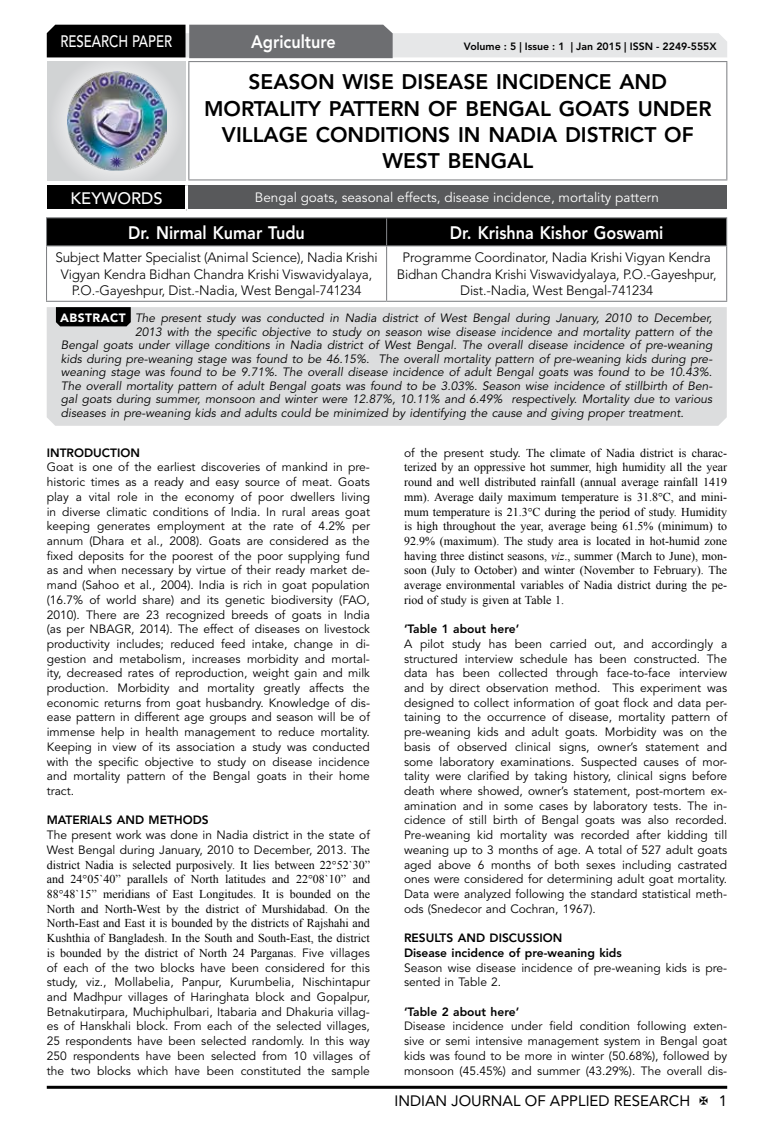
<style>
.page{position:relative;width:774px;height:1136px;background:#fff}
.page>*{position:absolute;margin:0;border:0;box-sizing:border-box;transform-origin:0 0}
.t1{font:800 21px/26.2px "Avenir LT Std";color:#000;text-align:center}
.t2{font:800 18px "Avenir LT Std";color:#fff;scale:.9 1}
.t3{font:500 16.5px "Avenir LT Std";color:#fff;scale:.8 1}
.t4{font:500 16.5px "Avenir LT Std";color:#fff}
.t5{font:15px "Avenir LT Std";color:#000}
.t6{font:300 13.5px/16.2px "Avenir LT Std";letter-spacing:-.01em;color:#000;text-align:center}
.t7{font:13.5px "Avenir LT Std";color:#fff}
.t8{font:12px/14.7px "Avenir LT Std";color:#000;text-align:justify}
.t9{font:12px/14.7px "Times New Roman";color:#000;text-align:justify}
.t10{font:italic 12px "Avenir LT Std";color:#000}
.t11{font:800 12px/14.7px "Avenir LT Std";color:#000}
.t12{font:800 10.5px "Avenir LT Std";color:#000}
.s1{font-weight:900;font-style:normal;color:#fff}
.s2{font-family:"Times New Roman"}
.s3{font-family:"Avenir LT Std"}
.s4{font-style:italic}
</style>
<div class="page">
<hr style="left:47px;top:1085px;width:680px;height:3px;background:#000">
<div style="left:48px;top:62px;width:137px;height:118px;background:linear-gradient(to right,#d9dadb,#d9dadb)"></div>
<img style="left:68px;top:71px;width:99px;height:100px">
<svg style="left:47px;top:25px;width:680px;height:33px;background:#979899"></svg>
<hr style="left:188px;top:61px;width:539px;height:1px;background:#808285">
<hr style="left:188px;top:62px;width:1px;height:117px;background:#808285">
<hr style="left:726px;top:62px;width:1px;height:117px;background:#808285">
<hr style="left:188px;top:179px;width:539px;height:1px;background:#808285">
<hr style="left:46px;top:217px;width:341px;height:1px;background:#808285">
<hr style="left:387px;top:217px;width:340px;height:1px;background:#808285">
<div style="left:46px;top:218px;width:681px;height:27px;background:#000"></div>
<hr style="left:46px;top:245px;width:341px;height:1px;background:#808285">
<hr style="left:46px;top:246px;width:1px;height:55px;background:#808285">
<hr style="left:387px;top:245px;width:340px;height:1px;background:#808285">
<hr style="left:386px;top:246px;width:1px;height:55px;background:#808285">
<hr style="left:726px;top:246px;width:1px;height:55px;background:#808285">
<hr style="left:46px;top:301px;width:341px;height:1px;background:#808285">
<hr style="left:387px;top:301px;width:340px;height:1px;background:#808285">
<div style="left:47px;top:185px;width:139px;height:25px;background:#000"></div>
<div style="left:186px;top:185px;width:541px;height:25px;background:#58595b"></div>
<hr style="left:185px;top:185px;width:3px;height:24px;background:#fff">
<hr style="left:47px;top:209px;width:139px;height:3px;background:#fff">
<hr style="left:186px;top:209px;width:541px;height:3px;background:#fff">
<div style="left:47px;top:307px;width:680px;height:119px;background:#dcddde"></div>
<svg style="left:56px;top:307px;width:75px;height:19px"></svg>
<h3 class="t3" style="left:60px;top:32px;width:139px">RESEARCH PAPER</h3>
<h2 class="t2" style="left:251px;top:31px;width:96px">Agriculture</h2>
<p class="t12" style="left:464px;top:41px;width:254px">Volume : 5 | Issue : 1 | Jan 2015 | ISSN - 2249-555X</p>
<h1 class="t1" style="left:204px;top:69px;width:509px">SEASON WISE DISEASE INCIDENCE AND<br>MORTALITY PATTERN OF BENGAL GOATS UNDER<br>VILLAGE CONDITIONS IN NADIA DISTRICT OF<br>WEST BENGAL</h1>
<h3 class="t4" style="left:71px;top:189px;width:94px">KEYWORDS</h3>
<p class="t7" style="left:255px;top:189px;width:405px">Bengal goats, seasonal effects, disease incidence, mortality pattern</p>
<h2 class="t2" style="left:128px;top:222px;width:198px">Dr. Nirmal Kumar Tudu</h2>
<h2 class="t2" style="left:450px;top:222px;width:239px">Dr. Krishna Kishor Goswami</h2>
<p class="t6" style="left:55px;top:250px;width:324px">Subject Matter Specialist (Animal Science), Nadia Krishi<br>Vigyan Kendra Bidhan Chandra Krishi Viswavidyalaya,<br>P.O.-Gayeshpur, Dist.-Nadia, West Bengal-741234</p>
<p class="t6" style="left:397px;top:250px;width:321px">Programme Coordinator, Nadia Krishi Vigyan Kendra<br>Bidhan Chandra Krishi Viswavidyalaya, P.O.-Gayeshpur,<br>Dist.-Nadia, West Bengal-741234</p>
<p class="t10" style="left:60px;top:311px;width:654px"><span class="s1">ABSTRACT</span> The present study was conducted in Nadia district of West Bengal during January, 2010 to December,</p>
<p class="t10" style="left:135px;top:325px;width:579px">2013 with the specific objective to study on season wise disease incidence and mortality pattern of the</p>
<p class="t10" style="left:61px;top:338px;width:653px">Bengal goats under village conditions in Nadia district of West Bengal. The overall disease incidence of pre-weaning</p>
<p class="t10" style="left:61px;top:352px;width:653px">kids during pre-weaning stage was found to be 46.15%. The overall mortality pattern of pre-weaning kids during pre-</p>
<p class="t10" style="left:61px;top:365px;width:653px">weaning stage was found to be 9.71%. The overall disease incidence of adult Bengal goats was found to be 10.43%.</p>
<p class="t10" style="left:61px;top:379px;width:653px">The overall mortality pattern of adult Bengal goats was found to be 3.03%. Season wise incidence of stillbirth of Ben-</p>
<p class="t10" style="left:61px;top:392px;width:653px">gal goats during summer, monsoon and winter were 12.87%, 10.11% and 6.49% respectively. Mortality due to various</p>
<p class="t10" style="left:61px;top:406px;width:624px">diseases in pre-weaning kids and adults could be minimized by identifying the cause and giving proper treatment.</p>
<p class="t11" style="left:47px;top:445px;width:95px">INTRODUCTION</p>
<p class="t8" style="left:47px;top:460px;width:325px">Goat is one of the earliest discoveries of mankind in pre&shy;historic times as a ready and easy source of meat. Goats play a vital role in the economy of poor dwellers living in diverse climatic conditions of India. In rural areas goat keeping generates employment at the rate of 4.2% per annum (Dhara et al., 2008). Goats are considered as the fixed deposits for the poorest of the poor supplying fund as and when necessary by virtue of their ready market de&shy;mand (Sahoo et al., 2004). India is rich in goat population (16.7% of world share) and its genetic biodiversity (FAO, 2010). There are 23 recognized breeds of goats in India (as per NBAGR, 2014). The effect of diseases on livestock productivity includes; reduced feed intake, change in di&shy;gestion and metabolism, increases morbidity and mortal&shy;ity, decreased rates of reproduction, weight gain and milk production. Morbidity and mortality greatly affects the economic returns from goat husbandry. Knowledge of dis&shy;ease pattern in different age groups and season will be of immense help in health management to reduce mortality.<br>Keeping in view of its association a study was conducted with the specific objective to study on disease incidence and mortality pattern of the Bengal goats in their home tract.</p>
<p class="t11" style="left:47px;top:812px;width:163px">MATERIALS AND METHODS</p>
<p class="t8" style="left:47px;top:827px;width:325px">The present work was done in Nadia district in the state of<br>West Bengal during January, 2010 to December, 2013. <span class="s2">The</span></p>
<p class="t9" style="left:47px;top:856px;width:325px">district Nadia is selected purposively. It lies between 22 52`30” and 24 05`40” parallels of North latitudes and 22 08`10” and 88 48`15” meridians of East Longitudes. It is bounded on the North and North-West by the district of Murshidabad. On the North-East and East it is bounded by the districts of Rajshahi and Kushthia of Bangladesh. In the South and South-East, the district is bounded by the district of North 24 Parganas. <span class="s3">Five villages</span></p>
<p class="t8" style="left:47px;top:960px;width:325px">of each of the two blocks have been considered for this study, viz., Mollabelia, Panpur, Kurumbelia, Nischintapur and Madhpur villages of Haringhata block and Gopalpur, Betnakutirpara, Muchiphulbari, Itabaria and Dhakuria villag&shy;es of Hanskhali block. From each of the selected villages, 25 respondents have been selected randomly. In this way 250 respondents have been selected from 10 villages of the two blocks which have been constituted the sample</p>
<p class="t9" style="left:404px;top:445px;width:325px"><span class="s3">of the present study.</span> The climate of Nadia district is charac&shy;terized by an oppressive hot summer, high humidity all the year round and well distributed rainfall (annual average rainfall 1419 mm). Average daily maximum temperature is 31.8 C, and mini&shy;mum temperature is 21.3 C during the period of study. Humidity is high throughout the year, average being 61.5% (minimum) to 92.9% (maximum). The study area is located in hot-humid zone having three distinct seasons, <span class="s4">viz</span>., summer (March to June), mon&shy;soon (July to October) and winter (November to February). The average environmental variables of Nadia district during the pe&shy;riod of study is given at Table 1.</p>
<p class="t11" style="left:404px;top:621px;width:117px">‘Table 1 about here’</p>
<p class="t8" style="left:404px;top:636px;width:325px">A pilot study has been carried out, and accordingly a structured interview schedule has been constructed. The data has been collected through face-to-face interview and by direct observation method. This experiment was designed to collect information of goat flock and data per&shy;taining to the occurrence of disease, mortality pattern of pre-weaning kids and adult goats. Morbidity was on the basis of observed clinical signs, owner’s statement and some laboratory examinations. Suspected causes of mor&shy;tality were clarified by taking history, clinical signs before death where showed, owner’s statement, post-mortem ex&shy;amination and in some cases by laboratory tests. The in&shy;cidence of still birth of Bengal goats was also recorded.<br>Pre-weaning kid mortality was recorded after kidding till weaning up to 3 months of age. A total of 527 adult goats aged above 6 months of both sexes including castrated ones were considered for determining adult goat mortality.<br>Data were analyzed following the standard statistical meth&shy;ods (Snedecor and Cochran, 1967).</p>
<p class="t11" style="left:404px;top:930px;width:219px">RESULTS AND DISCUSSION<br>Disease incidence of pre-weaning kids</p>
<p class="t8" style="left:404px;top:960px;width:325px">Season wise disease incidence of pre-weaning kids is pre&shy;sented in Table 2.</p>
<p class="t11" style="left:404px;top:1004px;width:117px">‘Table 2 about here’</p>
<p class="t8" style="left:404px;top:1019px;width:325px">Disease incidence under field condition following exten&shy;sive or semi intensive management system in Bengal goat kids was found to be more in winter (50.68%), followed by monsoon (45.45%) and summer (43.29%). The overall dis-</p>
<p class="t5" style="left:394px;top:1091px;width:297px">INDIAN JOURNAL OF APPLIED RESEARCH</p>
<p class="t5" style="left:719px;top:1091px;width:10px">1</p>
</div>
